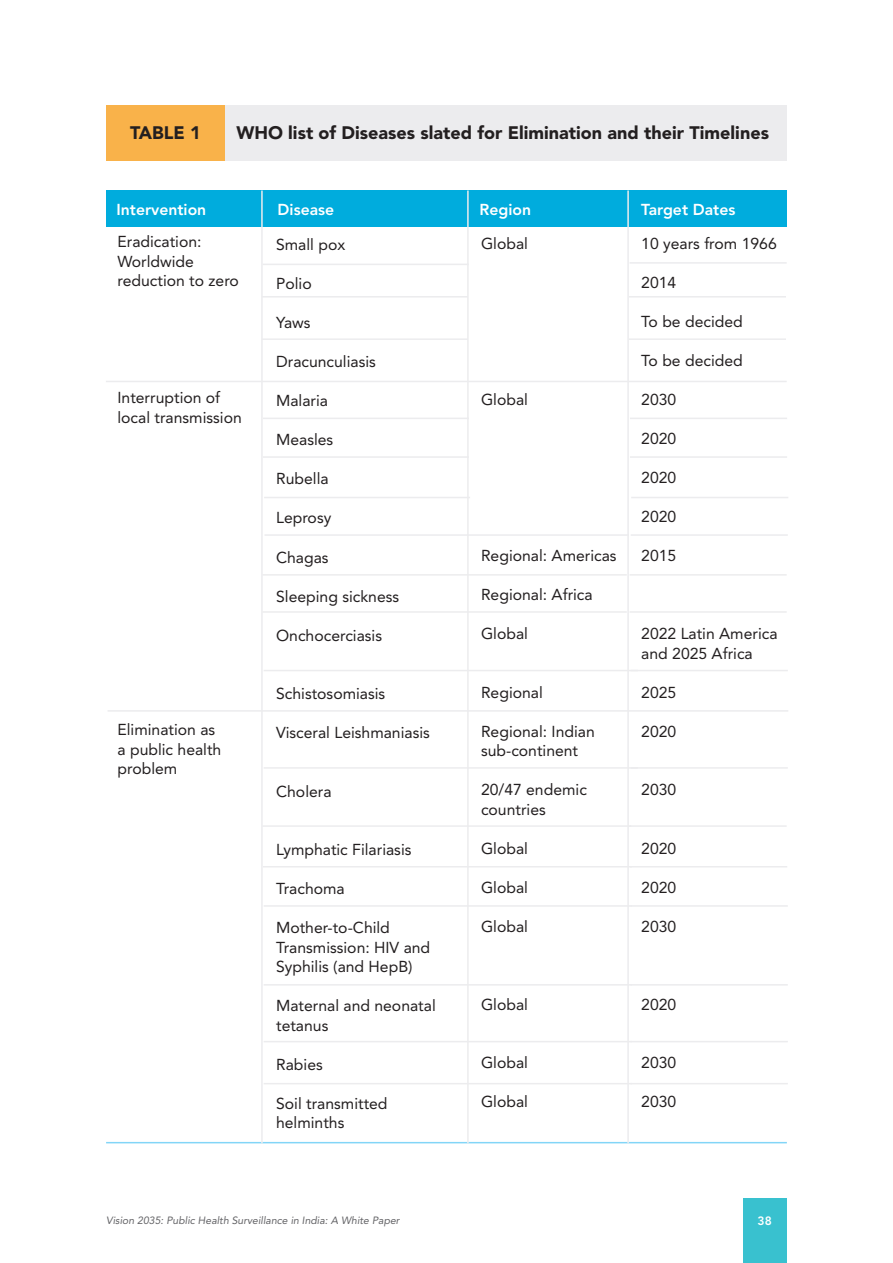
<style>
.page{position:relative;width:893px;height:1263px;background:#fff}
.page>*{position:absolute;margin:0;border:0;box-sizing:border-box;transform-origin:0 0}
.t1{font:900 18px "Avenir LT Std";color:#231f20}
.t2{font:15.75px/19.5px "Avenir LT Std";color:#231f20}
.t3{font:800 15.75px "Avenir LT Std";color:#fff}
.t4{font:800 12px "Avenir LT Std";color:#fff}
.t5{font:italic 10.5px "Avenir LT Std";color:#636366}
</style>
<div class="page">
<div style="left:743px;top:1199px;width:43px;height:64px;background:#39c1cf"></div>
<div style="left:225px;top:106px;width:562px;height:55px;background:#ececee"></div>
<div style="left:106px;top:106px;width:119px;height:55px;background:#f9b24a"></div>
<div style="left:106px;top:191px;width:681px;height:36px;background:#00acdd"></div>
<hr style="left:106px;top:381px;width:681px;height:1px;background:#ececee">
<hr style="left:108px;top:710px;width:680px;height:2px;background:#ececee">
<hr style="left:106px;top:1142px;width:681px;height:1px;background:#82d5f7">
<hr style="left:263px;top:264px;width:206px;height:1px;background:#ececee">
<hr style="left:629px;top:262px;width:158px;height:2px;background:#ececee">
<hr style="left:262px;top:296px;width:206px;height:2px;background:#ececee">
<hr style="left:262px;top:338px;width:206px;height:2px;background:#ececee">
<hr style="left:263px;top:418px;width:206px;height:1px;background:#ececee">
<hr style="left:263px;top:456px;width:206px;height:2px;background:#ececee">
<hr style="left:264px;top:497px;width:206px;height:1px;background:#ececee">
<hr style="left:265px;top:534px;width:364px;height:2px;background:#ececee">
<hr style="left:262px;top:574px;width:365px;height:2px;background:#ececee">
<hr style="left:262px;top:611px;width:365px;height:2px;background:#ececee">
<hr style="left:264px;top:670px;width:374px;height:1px;background:#ececee">
<hr style="left:264px;top:767px;width:374px;height:2px;background:#ececee">
<hr style="left:262px;top:825px;width:369px;height:2px;background:#ececee">
<hr style="left:263px;top:866px;width:369px;height:1px;background:#ececee">
<hr style="left:264px;top:905px;width:368px;height:2px;background:#ececee">
<hr style="left:264px;top:984px;width:368px;height:1px;background:#ececee">
<hr style="left:264px;top:1041px;width:368px;height:1px;background:#ececee">
<hr style="left:264px;top:1083px;width:368px;height:1px;background:#ececee">
<hr style="left:629px;top:296px;width:157px;height:2px;background:#ececee">
<hr style="left:629px;top:338px;width:157px;height:2px;background:#ececee">
<hr style="left:630px;top:418px;width:157px;height:1px;background:#ececee">
<hr style="left:630px;top:456px;width:157px;height:2px;background:#ececee">
<hr style="left:631px;top:497px;width:157px;height:1px;background:#ececee">
<hr style="left:631px;top:534px;width:157px;height:2px;background:#ececee">
<hr style="left:629px;top:574px;width:158px;height:2px;background:#ececee">
<hr style="left:629px;top:611px;width:158px;height:2px;background:#ececee">
<hr style="left:631px;top:670px;width:157px;height:1px;background:#ececee">
<hr style="left:631px;top:767px;width:157px;height:2px;background:#ececee">
<hr style="left:629px;top:825px;width:158px;height:2px;background:#ececee">
<hr style="left:630px;top:866px;width:157px;height:1px;background:#ececee">
<hr style="left:631px;top:905px;width:157px;height:2px;background:#ececee">
<hr style="left:631px;top:984px;width:157px;height:1px;background:#ececee">
<hr style="left:631px;top:1041px;width:157px;height:1px;background:#ececee">
<hr style="left:631px;top:1083px;width:157px;height:1px;background:#ececee">
<hr style="left:261px;top:191px;width:2px;height:952px;background:#ececee">
<hr style="left:467px;top:191px;width:2px;height:952px;background:#ececee">
<hr style="left:627px;top:190px;width:2px;height:953px;background:#ececee">
<p class="t1" style="left:130px;top:122px;width:72px">TABLE 1</p>
<p class="t1" style="left:236px;top:122px;width:534px">WHO list of Diseases slated for Elimination and their Timelines</p>
<p class="t3" style="left:116px;top:200px;width:91px">Intervention</p>
<p class="t3" style="left:278px;top:200px;width:58px">Disease</p>
<p class="t2" style="left:117px;top:232px;width:123px">Eradication:<br>Worldwide reduction to zero</p>
<p class="t2" style="left:276px;top:235px;width:71px">Small pox</p>
<p class="t2" style="left:276px;top:274px;width:37px">Polio</p>
<p class="t2" style="left:276px;top:313px;width:36px">Yaws</p>
<p class="t2" style="left:276px;top:352px;width:101px">Dracunculiasis</p>
<p class="t2" style="left:276px;top:391px;width:53px">Malaria</p>
<p class="t2" style="left:276px;top:430px;width:59px">Measles</p>
<p class="t2" style="left:276px;top:469px;width:54px">Rubella</p>
<p class="t2" style="left:276px;top:508px;width:57px">Leprosy</p>
<p class="t2" style="left:276px;top:547px;width:54px">Chagas</p>
<p class="t2" style="left:276px;top:586px;width:125px">Sleeping sickness</p>
<p class="t2" style="left:276px;top:625px;width:107px">Onchocerciasis</p>
<p class="t2" style="left:117px;top:388px;width:126px">Interruption of local transmission</p>
<p class="t2" style="left:117px;top:720px;width:105px">Elimination as a public health problem</p>
<p class="t2" style="left:276px;top:684px;width:111px">Schistosomiasis</p>
<p class="t2" style="left:276px;top:723px;width:155px">Visceral Leishmaniasis</p>
<p class="t2" style="left:276px;top:781px;width:57px">Cholera</p>
<p class="t2" style="left:276px;top:840px;width:137px">Lymphatic Filariasis</p>
<p class="t2" style="left:276px;top:879px;width:70px">Trachoma</p>
<p class="t2" style="left:276px;top:918px;width:156px">Mother-to-Child<br>Transmission: HIV and<br>Syphilis (and HepB)</p>
<p class="t2" style="left:276px;top:996px;width:161px">Maternal and neonatal tetanus</p>
<p class="t2" style="left:276px;top:1054px;width:48px">Rabies</p>
<p class="t2" style="left:276px;top:1093px;width:113px">Soil transmitted helminths</p>
<p class="t3" style="left:479px;top:200px;width:53px">Region</p>
<p class="t3" style="left:641px;top:200px;width:96px">Target Dates</p>
<p class="t2" style="left:481px;top:234px;width:48px">Global</p>
<p class="t2" style="left:481px;top:390px;width:48px">Global</p>
<p class="t2" style="left:481px;top:546px;width:137px">Regional: Americas</p>
<p class="t2" style="left:481px;top:585px;width:113px">Regional: Africa</p>
<p class="t2" style="left:481px;top:624px;width:48px">Global</p>
<p class="t2" style="left:481px;top:682px;width:63px">Regional</p>
<p class="t2" style="left:481px;top:721px;width:115px">Regional: Indian sub-continent</p>
<p class="t2" style="left:481px;top:780px;width:107px">20/47 endemic countries</p>
<p class="t2" style="left:481px;top:838px;width:48px">Global</p>
<p class="t2" style="left:481px;top:877px;width:48px">Global</p>
<p class="t2" style="left:481px;top:916px;width:48px">Global</p>
<p class="t2" style="left:641px;top:234px;width:137px">10 years from 1966</p>
<p class="t2" style="left:641px;top:273px;width:37px">2014</p>
<p class="t2" style="left:641px;top:312px;width:103px">To be decided</p>
<p class="t2" style="left:641px;top:351px;width:103px">To be decided</p>
<p class="t2" style="left:641px;top:390px;width:37px">2030</p>
<p class="t2" style="left:641px;top:429px;width:37px">2020</p>
<p class="t2" style="left:641px;top:468px;width:37px">2020</p>
<p class="t2" style="left:641px;top:507px;width:37px">2020</p>
<p class="t2" style="left:641px;top:546px;width:37px">2015</p>
<p class="t2" style="left:641px;top:624px;width:138px">2022 Latin America and 2025 Africa</p>
<p class="t2" style="left:641px;top:682px;width:37px">2025</p>
<p class="t2" style="left:641px;top:721px;width:37px">2020</p>
<p class="t2" style="left:641px;top:780px;width:37px">2030</p>
<p class="t2" style="left:641px;top:838px;width:37px">2020</p>
<p class="t2" style="left:641px;top:877px;width:37px">2020</p>
<p class="t2" style="left:641px;top:916px;width:37px">2030</p>
<p class="t2" style="left:481px;top:994px;width:48px">Global</p>
<p class="t2" style="left:481px;top:1053px;width:48px">Global</p>
<p class="t2" style="left:481px;top:1092px;width:48px">Global</p>
<p class="t2" style="left:641px;top:994px;width:37px">2020</p>
<p class="t2" style="left:641px;top:1053px;width:37px">2030</p>
<p class="t2" style="left:641px;top:1092px;width:37px">2030</p>
<p class="t5" style="left:106px;top:1214px;width:295px">Vision 2035: Public Health Surveillance in India: A White Paper</p>
<p class="t4" style="left:757px;top:1214px;width:16px">38</p>
</div>
